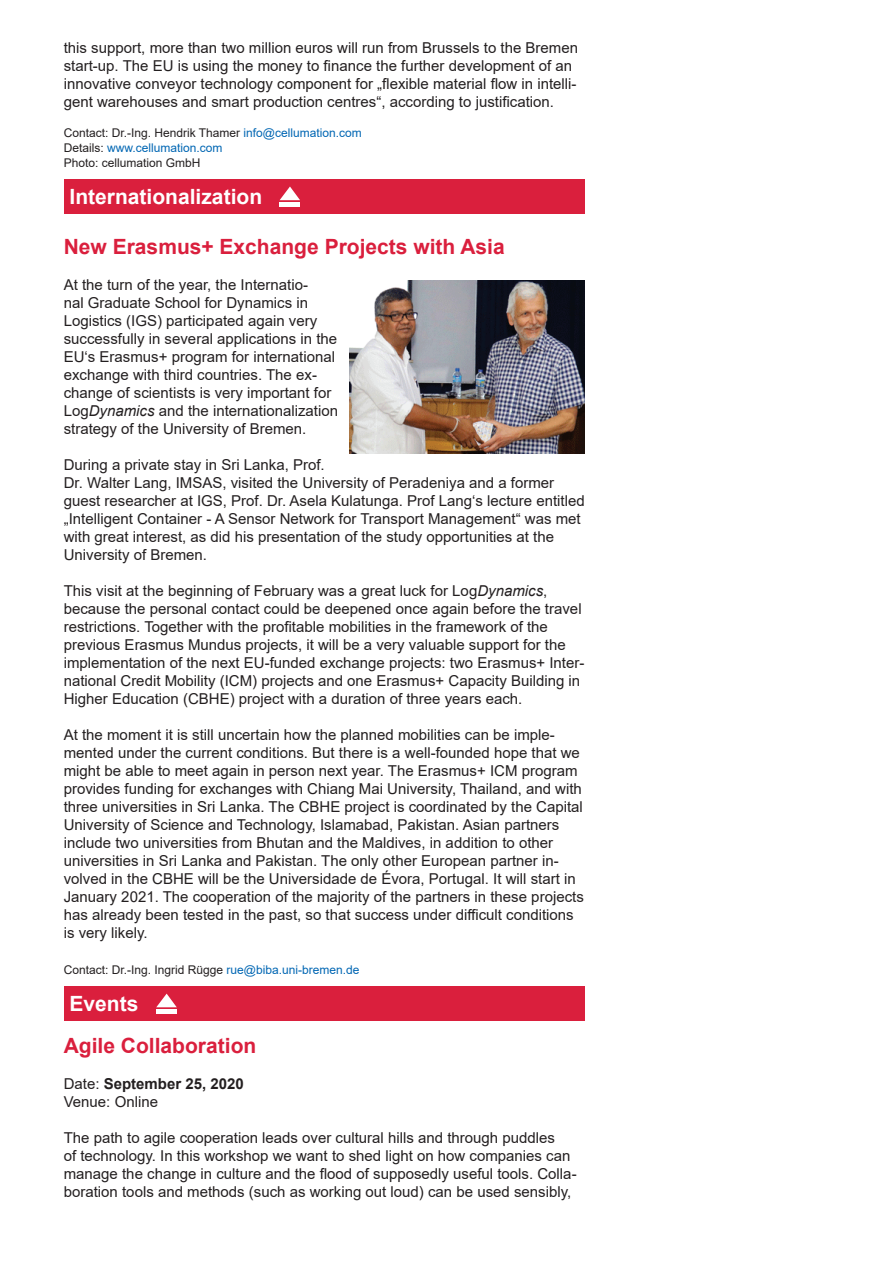
<style>
.page{position:relative;width:893px;height:1263px;background:#fff}
.page>*{position:absolute;margin:0;border:0;box-sizing:border-box;transform-origin:0 0}
.t1{font:700 21px "Arial";color:#da1f3d}
.t2{font:700 21px "Arial";color:#fff}
.t3{font:15px/18px "Arial";color:#231f20}
.t4{font:12px/15px "Arial";color:#231f20}
.s1{color:#0166b3}
.s2{font-style:italic}
.s3{font-weight:700}
</style>
<div class="page">
<div style="left:64px;top:987px;width:521px;height:34px;background:#da1f3d"></div>
<div style="left:64px;top:180px;width:521px;height:34px;background:#da1f3d"></div>
<img style="left:350px;top:281px;width:234px;height:172px">
<div style="left:156px;top:1009px;width:21px;height:5px;background:#fff"></div>
<svg style="left:156px;top:993px;width:21px;height:14px"></svg>
<div style="left:280px;top:202px;width:20px;height:5px;background:#fff"></div>
<svg style="left:280px;top:186px;width:20px;height:14px"></svg>
<p class="t3" style="left:64px;top:39px;width:516px">this support, more than two million euros will run from Brussels to the Bremen start-up. The EU is using the money to finance the further development of an innovative conveyor technology component for „flexible material flow in intelli&shy;gent warehouses and smart production centres“, according to justification.</p>
<p class="t4" style="left:64px;top:126px;width:300px">Contact: Dr.-Ing. Hendrik Thamer <span class="s1">info@cellumation.com<br></span>Details: <span class="s1">www.cellumation.com<br></span>Photo: cellumation GmbH</p>
<h1 class="t2" style="left:70px;top:182px;width:194px">Internationalization</h1>
<h1 class="t1" style="left:64px;top:232px;width:442px">New Erasmus+ Exchange Projects with Asia</h1>
<p class="t3" style="left:64px;top:275px;width:276px">At the turn of the year, the Internatio-<br>nal Graduate School for Dynamics in Logistics (IGS) participated again very successfully in several applications in the EU‘s Erasmus+ program for international exchange with third countries. The ex&shy;change of scientists is very important for Log<span class="s2">Dynamics</span> and the internationalization strategy of the University of Bremen.</p>
<p class="t3" style="left:64px;top:455px;width:522px">During a private stay in Sri Lanka, Prof.<br>Dr. Walter Lang, IMSAS, visited the University of Peradeniya and a former guest researcher at IGS, Prof. Dr. Asela Kulatunga. Prof Lang‘s lecture entitled „Intelligent Container - A Sensor Network for Transport Management“ was met with great interest, as did his presentation of the study opportunities at the University of Bremen.</p>
<p class="t3" style="left:64px;top:581px;width:522px">This visit at the beginning of February was a great luck for Log<span class="s2">Dynamics</span>, because the personal contact could be deepened once again before the travel restrictions. Together with the profitable mobilities in the framework of the previous Erasmus Mundus projects, it will be a very valuable support for the implementation of the next EU-funded exchange projects: two Erasmus+ Inter&shy;national Credit Mobility (ICM) projects and one Erasmus+ Capacity Building in Higher Education (CBHE) project with a duration of three years each.</p>
<p class="t3" style="left:64px;top:725px;width:522px">At the moment it is still uncertain how the planned mobilities can be imple&shy;mented under the current conditions. But there is a well-founded hope that we might be able to meet again in person next year. The Erasmus+ ICM program provides funding for exchanges with Chiang Mai University, Thailand, and with three universities in Sri Lanka. The CBHE project is coordinated by the Capital University of Science and Technology, Islamabad, Pakistan. Asian partners include two universities from Bhutan and the Maldives, in addition to other universities in Sri Lanka and Pakistan. The only other European partner in&shy;volved in the CBHE will be the Universidade de Évora, Portugal. It will start in January 2021. The cooperation of the majority of the partners in these projects has already been tested in the past, so that success under difficult conditions is very likely.</p>
<p class="t4" style="left:64px;top:962px;width:297px">Contact: Dr.-Ing. Ingrid Rügge <span class="s1">rue@biba.uni-bremen.de</span></p>
<h1 class="t2" style="left:70px;top:989px;width:70px">Events</h1>
<h1 class="t1" style="left:64px;top:1031px;width:194px">Agile Collaboration</h1>
<p class="t3" style="left:64px;top:1075px;width:182px">Date: <span class="s3">September 25, 2020<br></span>Venue: Online</p>
<p class="t3" style="left:64px;top:1129px;width:514px">The path to agile cooperation leads over cultural hills and through puddles<br>of technology. In this workshop we want to shed light on how companies can manage the change in culture and the flood of supposedly useful tools. Colla&shy;boration tools and methods (such as working out loud) can be used sensibly,</p>
</div>
